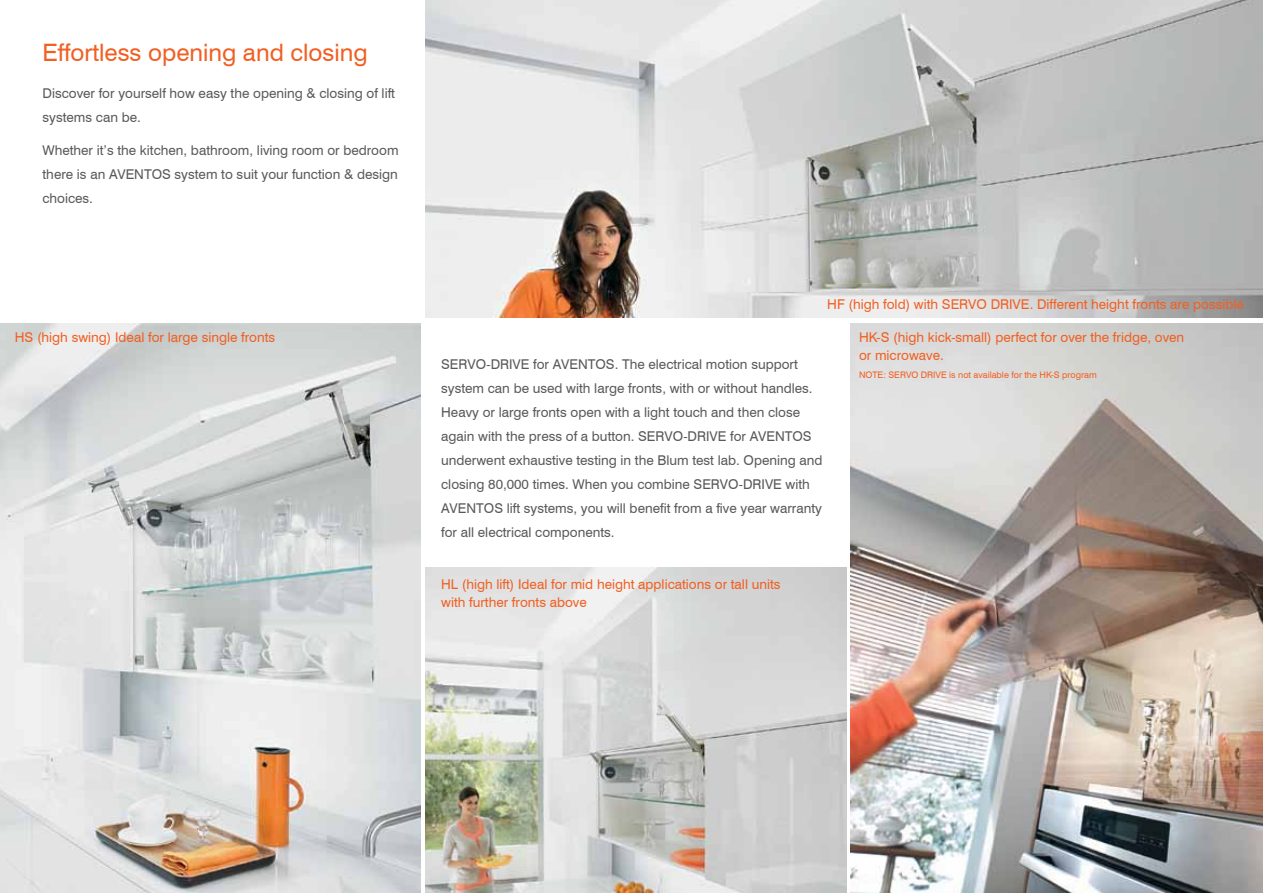
<style>
.page{position:relative;width:1263px;height:893px;background:#fff}
.page>*{position:absolute;margin:0;border:0;box-sizing:border-box;transform-origin:0 0}
.t1{font:24px "Swiss 721 BT";color:#f15f22}
.t2{font:13.5px/24px "Swiss 721 BT";color:#58595b}
.t3{font:13.5px/18px "Swiss 721 BT";color:#f15f22}
.t4{font:9px "Swiss 721 BT";color:#f15f22}
</style>
<div class="page">
<img style="left:0;top:323px;width:421px;height:570px">
<img style="left:850px;top:323px;width:413px;height:570px">
<img style="left:425px;top:0;width:838px;height:318px">
<img style="left:425px;top:567px;width:421px;height:326px">
<h1 class="t1" style="left:43px;top:38px;width:327px">Effortless opening and closing</h1>
<p class="t2" style="left:43px;top:81px;width:354px">Discover for yourself how easy the opening &amp; closing of lift systems can be.</p>
<p class="t2" style="left:43px;top:138px;width:358px;text-align:justify">Whether it’s the kitchen, bathroom, living room or bedroom there is an AVENTOS system to suit your function &amp; design choices.</p>
<p class="t3" style="left:15px;top:328px;width:262px">HS (high swing) Ideal for large single fronts</p>
<p class="t3" style="left:827px;top:295px;width:418px">HF (high fold) with SERVO DRIVE. Different height fronts are possible</p>
<p class="t3" style="left:859px;top:328px;width:327px">HK-S (high kick-small) perfect for over the fridge, oven or microwave.</p>
<p class="t4" style="left:859px;top:369px;width:239px">NOTE: SERVO DRIVE is not available for the HK-S program</p>
<p class="t2" style="left:441px;top:352px;width:383px">SERVO-DRIVE for AVENTOS. The electrical motion support system can be used with large fronts, with or without handles.<br>Heavy or large fronts open with a light touch and then close again with the press of a button. SERVO-DRIVE for AVENTOS underwent exhaustive testing in the Blum test lab. Opening and closing 80,000 times. When you combine SERVO-DRIVE with AVENTOS lift systems, you will benefit from a five year warranty for all electrical components.</p>
<p class="t3" style="left:441px;top:575px;width:341px">HL (high lift) Ideal for mid height applications or tall units with further fronts above</p>
</div>
